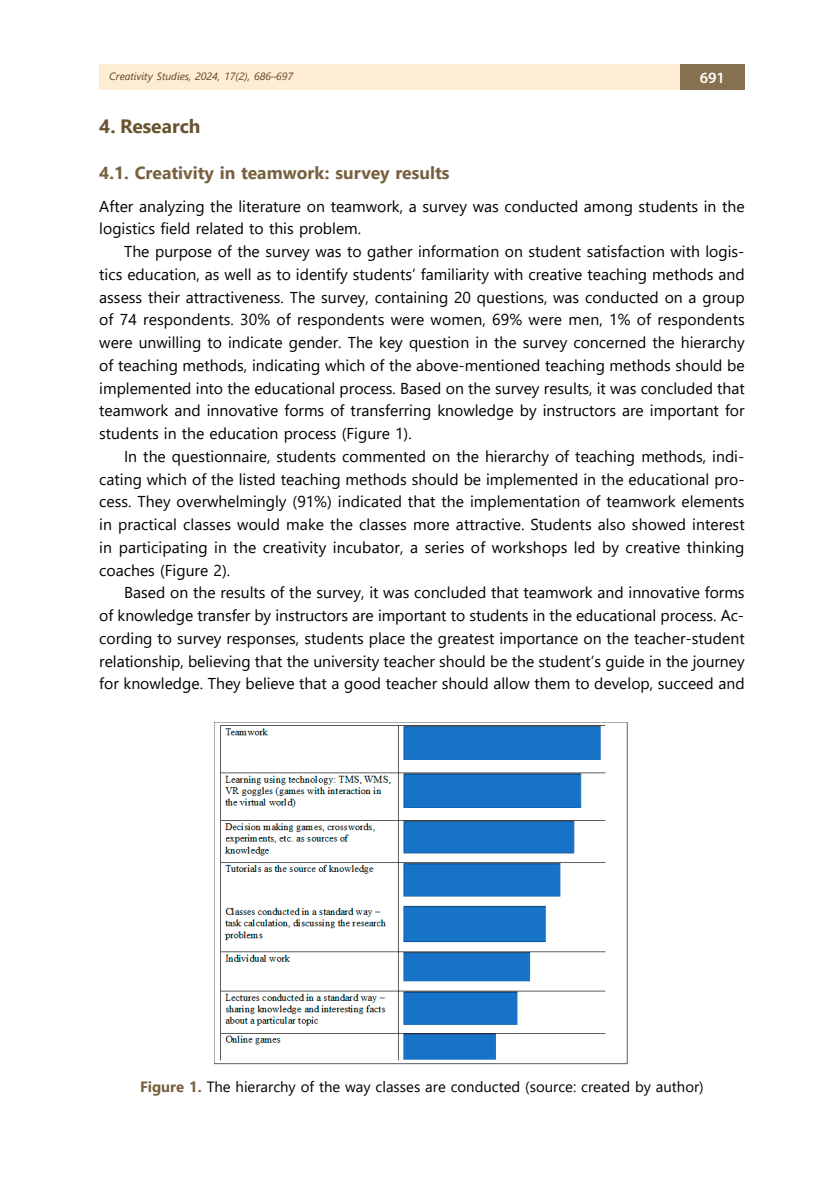
<style>
.page{position:relative;width:834px;height:1191px;background:#fff}
.page>*{position:absolute;margin:0;border:0;box-sizing:border-box;transform-origin:0 0}
.t1{font:700 19.25px "Segoe UI";color:#69522e}
.t2{font:700 17.5px "Segoe UI";color:#77603e}
.t3{font:15.75px/22.8px "Segoe UI";color:#000;text-align:justify}
.t4{font:600 15.75px "Myriad Pro";color:#fff}
.t5{font:14.88px "Segoe UI";color:#000}
.t6{font:italic 10.5px "Segoe UI";color:#5c4521}
.s1{font-weight:700;color:#77603e}
</style>
<div class="page">
<div style="left:99px;top:64px;width:581px;height:26px;background:#feecd4"></div>
<div style="left:680px;top:64px;width:64px;height:26px;background:#857050"></div>
<img style="left:214px;top:723px;width:414px;height:342px">
<p class="t6" style="left:109px;top:67px;width:185px">Creativity Studies, 2024, 17(2), 686–697</p>
<p class="t4" style="left:699px;top:67px;width:27px">691</p>
<p class="t1" style="left:99px;top:108px;width:103px">4. Research</p>
<p class="t2" style="left:99px;top:156px;width:351px">4.1. Creativity in teamwork: survey results</p>
<p class="t3" style="left:99px;top:193px;width:646px">After analyzing the literature on teamwork, a survey was conducted among students in the logistics field related to this problem.</p>
<p class="t3" style="left:99px;top:239px;width:647px;text-indent:25px">The purpose of the survey was to gather information on student satisfaction with logis&shy;tics education, as well as to identify students’ familiarity with creative teaching methods and assess their attractiveness. The survey, containing 20 questions, was conducted on a group of 74 respondents. 30% of respondents were women, 69% were men, 1% of respondents were unwilling to indicate gender. The key question in the survey concerned the hierarchy of teaching methods, indicating which of the above-mentioned teaching methods should be implemented into the educational process. Based on the survey results, it was concluded that teamwork and innovative forms of transferring knowledge by instructors are important for students in the education process (Figure 1).</p>
<p class="t3" style="left:99px;top:443px;width:646px;text-indent:25px">In the questionnaire, students commented on the hierarchy of teaching methods, indi&shy;cating which of the listed teaching methods should be implemented in the educational pro&shy;cess. They overwhelmingly (91%) indicated that the implementation of teamwork elements in practical classes would make the classes more attractive. Students also showed interest in participating in the creativity incubator, a series of workshops led by creative thinking coaches (Figure 2).</p>
<p class="t3" style="left:99px;top:580px;width:646px;text-indent:25px">Based on the results of the survey, it was concluded that teamwork and innovative forms of knowledge transfer by instructors are important to students in the educational process. Ac&shy;cording to survey responses, students place the greatest importance on the teacher-student relationship, believing that the university teacher should be the student’s guide in the journey for knowledge. They believe that a good teacher should allow them to develop, succeed and</p>
<p class="t5" style="left:140px;top:1072px;width:565px"><span class="s1">Figure 1.</span> The hierarchy of the way classes are conducted (source: created by author)</p>
</div>
